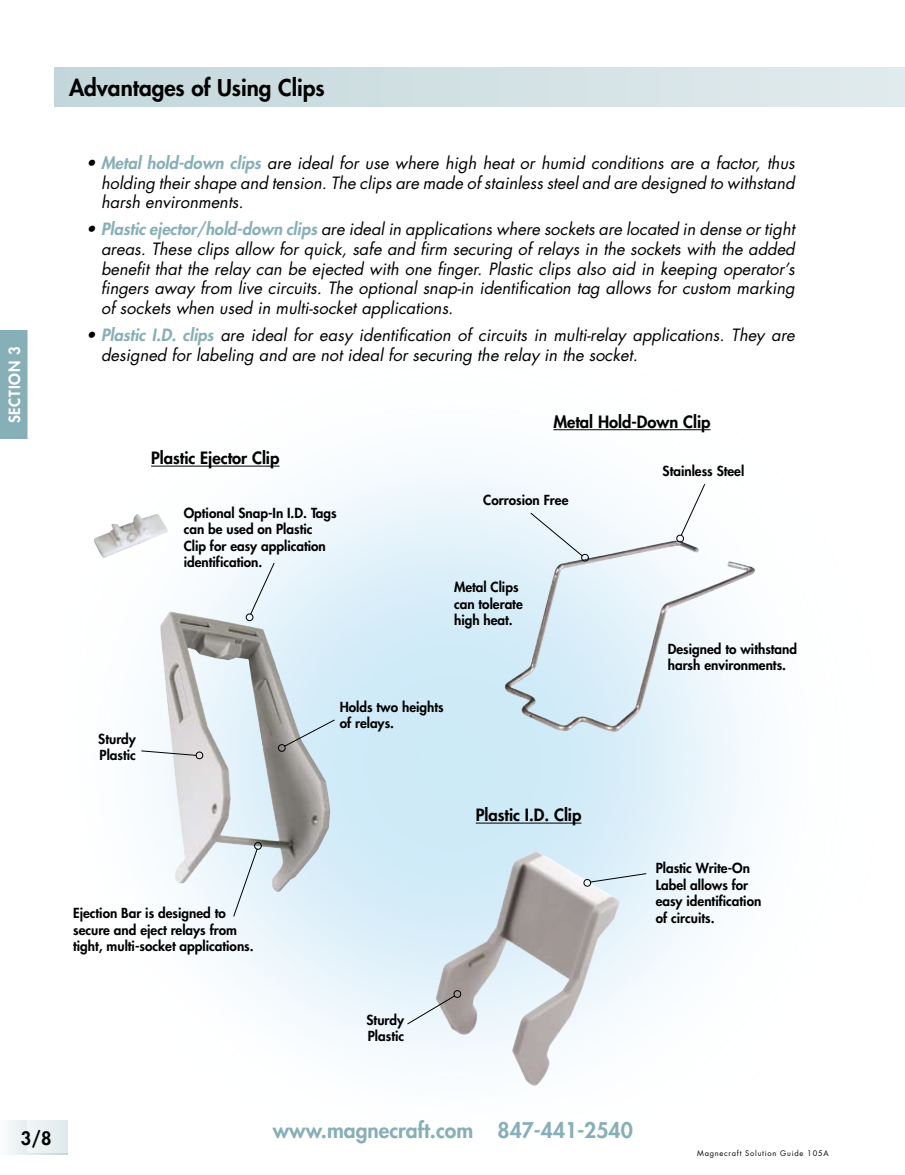
<style>
.page{position:relative;width:905px;height:1175px;background:#fff}
.page>*{position:absolute;margin:0;border:0;box-sizing:border-box;transform-origin:0 0}
.t1{font:800 22.5px "Futura Std";color:#000}
.t2{font:800 21px "Futura Std";color:#87afb7}
.t3{font:800 18px "Futura Std";color:#000}
.t4{font:italic 16.5px/19.8px "Futura Std";color:#000;text-align:justify}
.t5{font:800 16.5px "Futura Std";color:#000}
.t6{font:800 15px "Futura Std";letter-spacing:.05em;color:#fff}
.t7{font:800 13.5px/16.5px "Futura Std";color:#000}
.t8{font:7.5px "Futura Std";letter-spacing:.1em;color:#000}
.s1{font-weight:800;color:#87afb7}
</style>
<div class="page">
<div style="left:54px;top:68px;width:850px;height:39px;background:linear-gradient(to right,#c3d7db,#e1ebed)"></div>
<div style="left:0;top:331px;width:27px;height:108px;background:#87afb7"></div>
<div style="left:0;top:1120px;width:68px;height:34px;background:#eff4f5"></div>
<hr style="left:904px;top:68px;width:1px;height:39px;background:#e1ebed">
<img style="left:27px;top:330px;width:722px;height:822px">
<hr style="left:151px;top:466px;width:128px;height:1px;background:#000">
<hr style="left:475px;top:822px;width:106px;height:1px;background:#000">
<img style="left:435px;top:851px;width:186px;height:235px">
<hr style="left:553px;top:429px;width:157px;height:1px;background:#000">
<img style="left:504px;top:540px;width:251px;height:192px">
<svg style="left:676px;top:483px;width:29px;height:60px"></svg>
<div style="left:529px;top:512px;width:61px;height:49px;background:#eaf5fc"></div>
<svg style="left:406px;top:989px;width:55px;height:36px;background:#c8cdd0"></svg>
<img style="left:160px;top:611px;width:170px;height:281px">
<img style="left:93px;top:512px;width:77px;height:46px">
<svg style="left:140px;top:750px;width:57px;height:6px"></svg>
<div style="left:196px;top:751px;width:7px;height:8px;border:1px solid #000;border-radius:50%"></div>
<svg style="left:245px;top:562px;width:30px;height:60px"></svg>
<svg style="left:278px;top:719px;width:57px;height:33px;background:#bac7cd"></svg>
<svg style="left:233px;top:841px;width:29px;height:76px;background:#d9e4eb"></svg>
<svg style="left:583px;top:872px;width:64px;height:14px"></svg>
<p class="t6" style="left:5px;top:423px;width:78px;rotate:-90deg">SECTION 3</p>
<h1 class="t1" style="left:69px;top:74px;width:257px">Advantages of Using Clips</h1>
<p class="t4" style="left:101px;top:153px;width:695px;text-indent:-15px">• <span class="s1">Metal hold-down clips</span> are ideal for use where high heat or humid conditions are a factor, thus holding their shape and tension. The clips are made of stainless steel and are designed to withstand harsh environments.</p>
<p class="t4" style="left:101px;top:219px;width:695px;text-indent:-15px">• <span class="s1">Plastic ejector/hold-down clips</span> are ideal in applications where sockets are located in dense or tight areas. These clips allow for quick, safe and firm securing of relays in the sockets with the added benefit that the relay can be ejected with one finger. Plastic clips also aid in keeping operator’s fingers away from live circuits. The optional snap-in identification tag allows for custom marking of sockets when used in multi-socket applications.</p>
<p class="t4" style="left:101px;top:325px;width:695px;text-indent:-15px">• <span class="s1">Plastic I.D. clips</span> are ideal for easy identification of circuits in multi-relay applications. They are designed for labeling and are not ideal for securing the relay in the socket.</p>
<p class="t7" style="left:98px;top:730px;width:39px">Sturdy<br>Plastic</p>
<p class="t5" style="left:151px;top:448px;width:130px">Plastic Ejector Clip</p>
<p class="t7" style="left:184px;top:504px;width:154px">Optional Snap-In I.D. Tags can be used on Plastic<br>Clip for easy application identification.</p>
<p class="t5" style="left:553px;top:411px;width:159px">Metal Hold-Down Clip</p>
<p class="t7" style="left:483px;top:492px;width:87px">Corrosion Free</p>
<p class="t7" style="left:454px;top:579px;width:70px">Metal Clips can tolerate high heat.</p>
<p class="t7" style="left:662px;top:462px;width:83px">Stainless Steel</p>
<p class="t7" style="left:667px;top:640px;width:131px">Designed to withstand harsh environments.</p>
<p class="t7" style="left:339px;top:698px;width:105px">Holds two heights of relays.</p>
<p class="t7" style="left:73px;top:905px;width:182px">Ejection Bar is designed to secure and eject relays from tight, multi-socket applications.</p>
<p class="t5" style="left:475px;top:805px;width:107px">Plastic I.D. Clip</p>
<p class="t7" style="left:655px;top:859px;width:107px">Plastic Write-On<br>Label allows for easy identification of circuits.</p>
<p class="t7" style="left:366px;top:1011px;width:39px">Sturdy<br>Plastic</p>
<p class="t3" style="left:21px;top:1126px;width:32px">3/8</p>
<p class="t2" style="left:273px;top:1117px;width:361px">www.magnecraft.com 847-441-2540</p>
<p class="t8" style="left:697px;top:1148px;width:133px">Magnecraft Solution Guide 105A</p>
</div>
